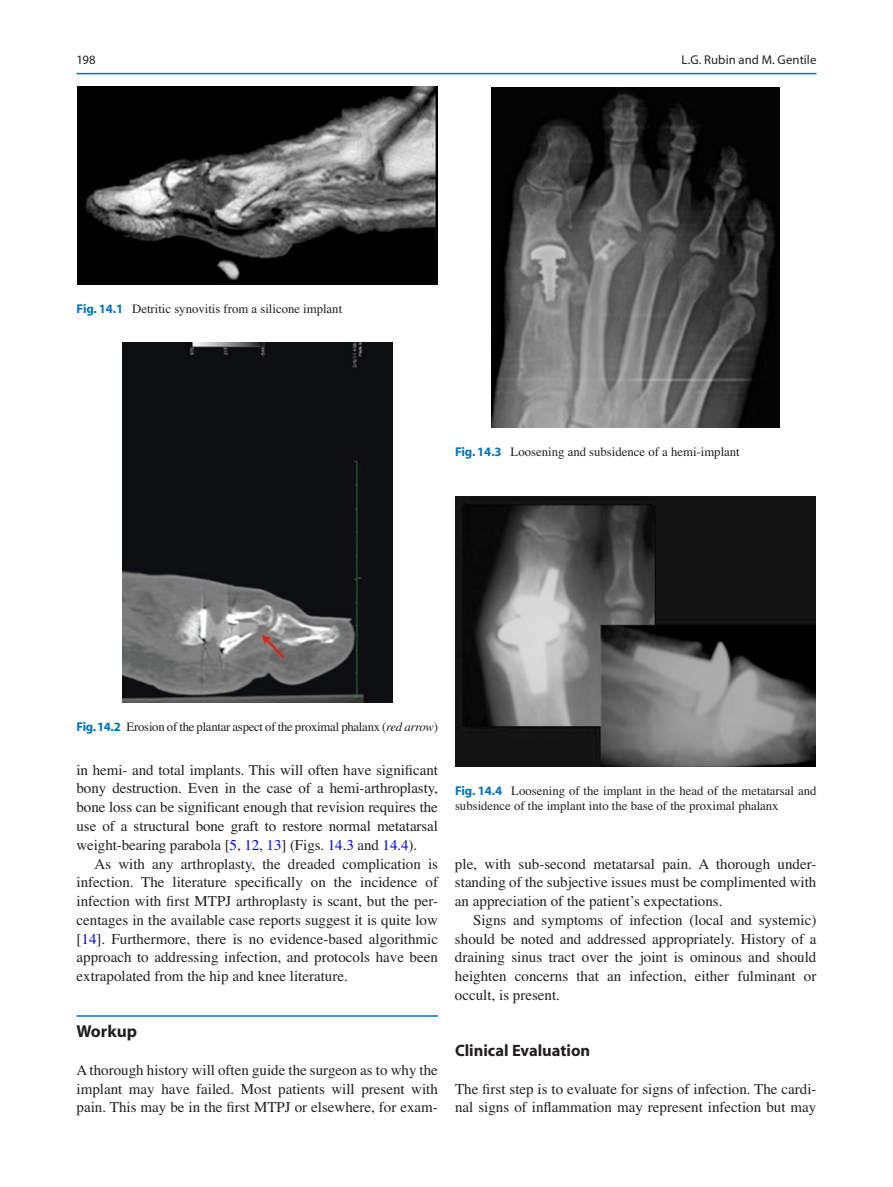
<style>
.page{position:relative;width:893px;height:1187px;background:#fff}
.page>*{position:absolute;margin:0;border:0;box-sizing:border-box;transform-origin:0 0}
.t1{font:700 17.25px "Mgcrdc Myriad";color:#231f20}
.t2{font:700 16.5px "Mgcrdc Myriad";color:#231f20}
.t3{font:15px/18.8px "Cpcgbm Times";color:#231f20;text-align:justify}
.t4{font:12.75px/15px "Cpcgbm Times";color:#231f20}
.t5{font:12.75px "Cpcgbm Times";letter-spacing:-.02em;color:#231f20}
.t6{font:12.75px "Ylvkmr Myriad";letter-spacing:.005em;color:#231f20}
.t7{font:12.75px "Cxhmgs Myriad";color:#231f20}
.s1{font-family:"Mgcrdc Myriad";font-weight:700;color:#0073bc}
.s2{font-family:"Fbrjgl Times";font-style:italic}
.s3{color:#0000fa}
</style>
<div class="page">
<hr style="left:77px;top:1015px;width:361px;height:1px;background:#0073bc">
<img style="left:77px;top:87px;width:360px;height:198px">
<img style="left:122px;top:342px;width:270px;height:360px">
<img style="left:492px;top:88px;width:288px;height:339px">
<img style="left:456px;top:496px;width:360px;height:270px">
<hr style="left:77px;top:73px;width:739px;height:1px;background:#0073bc">
<p class="t7" style="left:77px;top:54px;width:21px">198</p>
<p class="t4" style="left:77px;top:302px;width:267px"><span class="s1">Fig. 14.1</span> Detritic synovitis from a silicone implant</p>
<p class="t6" style="left:681px;top:54px;width:136px">L.G. Rubin and M. Gentile</p>
<p class="t4" style="left:455px;top:445px;width:286px"><span class="s1">Fig. 14.3</span> Loosening and subsidence of a hemi-implant</p>
<p class="t5" style="left:77px;top:721px;width:363px"><span class="s1">Fig. 14.2</span> Erosion of the plantar aspect of the proximal phalanx (<span class="s2">red arrow</span>)</p>
<p class="t3" style="left:77px;top:761px;width:363px">in hemi- and total implants. This will often have significant bony destruction. Even in the case of a hemi-arthroplasty, bone loss can be significant enough that revision requires the use of a structural bone graft to restore normal metatarsal weight-bearing parabola [<span class="s3">5</span>, <span class="s3">12</span>, <span class="s3">13</span>] (Figs. <span class="s3">14.3</span> and <span class="s3">14.4</span>).</p>
<p class="t3" style="left:77px;top:855px;width:363px;text-indent:18px">As with any arthroplasty, the dreaded complication is infection. The literature specifically on the incidence of infection with first MTPJ arthroplasty is scant, but the per&shy;centages in the available case reports suggest it is quite low [<span class="s3">14</span>]. Furthermore, there is no evidence-based algorithmic approach to addressing infection, and protocols have been extrapolated from the hip and knee literature.</p>
<p class="t1" style="left:77px;top:1022px;width:62px">Workup</p>
<p class="t3" style="left:77px;top:1061px;width:363px">A thorough history will often guide the surgeon as to why the implant may have failed. Most patients will present with pain. This may be in the first MTPJ or elsewhere, for exam-</p>
<p class="t4" style="left:455px;top:784px;width:363px"><span class="s1">Fig. 14.4</span> Loosening of the implant in the head of the metatarsal and subsidence of the implant into the base of the proximal phalanx</p>
<p class="t3" style="left:455px;top:855px;width:363px">ple, with sub-second metatarsal pain. A thorough under&shy;standing of the subjective issues must be complimented with an appreciation of the patient’s expectations.</p>
<p class="t3" style="left:455px;top:911px;width:363px;text-indent:18px">Signs and symptoms of infection (local and systemic) should be noted and addressed appropriately. History of a draining sinus tract over the joint is ominous and should heighten concerns that an infection, either fulminant or occult, is present.</p>
<p class="t2" style="left:455px;top:1041px;width:137px">Clinical Evaluation</p>
<p class="t3" style="left:455px;top:1080px;width:363px">The first step is to evaluate for signs of infection. The cardi&shy;nal signs of inflammation may represent infection but may</p>
</div>
